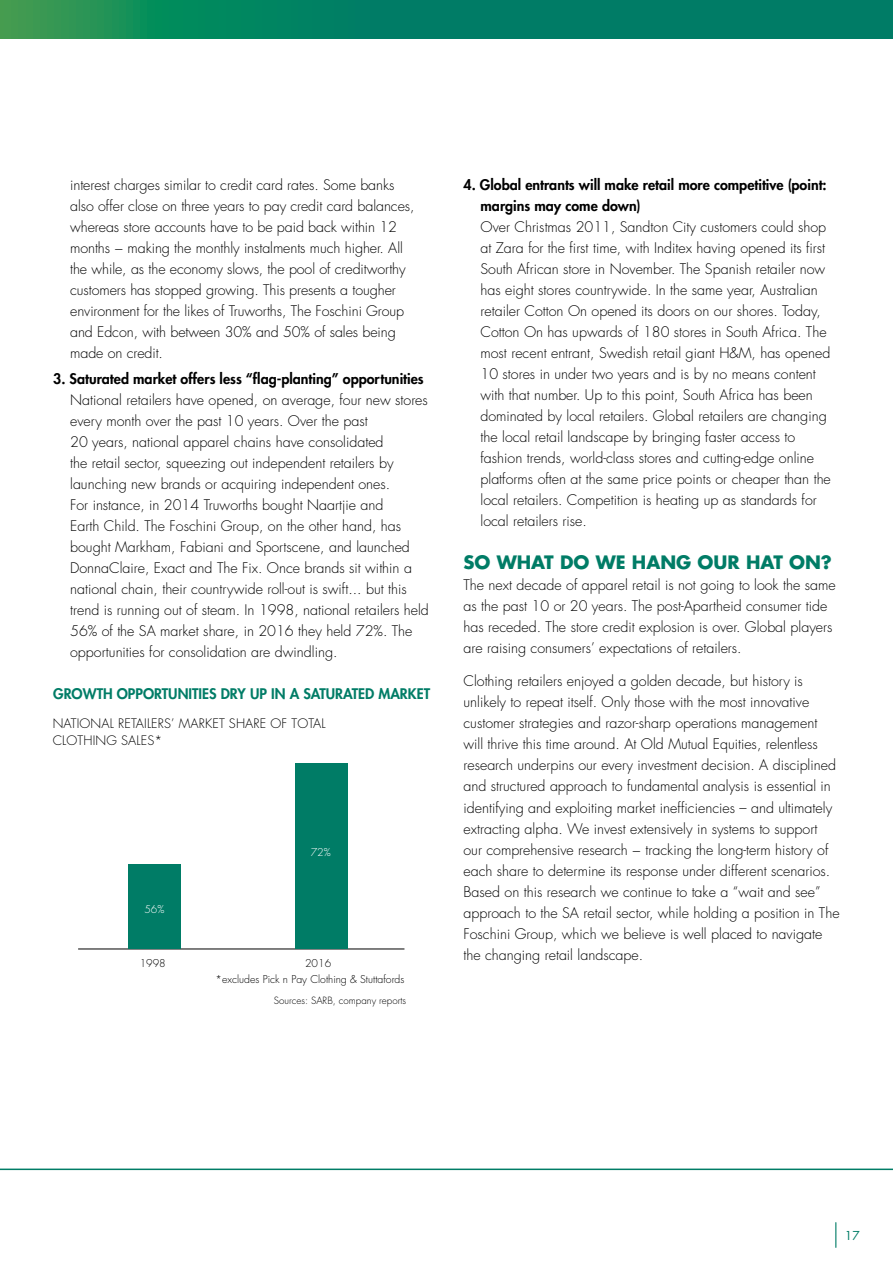
<style>
.page{position:relative;width:893px;height:1263px;background:#fff}
.page>*{position:absolute;margin:0;border:0;box-sizing:border-box;transform-origin:0 0}
.t1{font:700 18px "Futura Std";color:#007c66}
.t2{font:300 14.25px/21px "Futura Std";color:#000}
.t3{font:800 14.25px/21px "Futura Std";color:#000}
.t4{font:800 14.25px "Futura Std";color:#007c66}
.t5{font:300 12.75px/16.5px "Futura Std";letter-spacing:.01em;color:#000}
.t6{font:12px "Futura Std";color:#007c66}
.t7{font:300 10.5px/16px "Futura Std";color:#000}
.t8{font:300 10.5px "Futura Std";color:#fff}
.t9{font:300 9.75px "Futura Std";color:#000}
</style>
<div class="page">
<hr style="left:0;top:1168px;width:893px;height:2px;background:#007c66">
<svg style="left:0;top:0;width:893px;height:38px"></svg>
<svg style="left:835px;top:1222px;width:1px;height:25px"></svg>
<hr style="left:78px;top:949px;width:326px;height:1px;background:#000">
<div style="left:128px;top:865px;width:52px;height:84px;background:#007c66"></div>
<div style="left:295px;top:763px;width:52px;height:186px;background:#007c66"></div>
<p class="t2" style="left:70px;top:175px;width:346px">interest charges similar to credit card rates. Some banks also offer close on three years to pay credit card balances, whereas store accounts have to be paid back within 12 months − making the monthly instalments much higher. All the while, as the economy slows, the pool of creditworthy customers has stopped growing. This presents a tougher environment for the likes of Truworths, The Foschini Group and Edcon, with between 30% and 50% of sales being made on credit.</p>
<p class="t3" style="left:53px;top:368px;width:372px">3. Saturated market offers less “flag-planting” opportunities</p>
<p class="t2" style="left:70px;top:389px;width:360px">National retailers have opened, on average, four new stores every month over the past 10 years. Over the past<br>20 years, national apparel chains have consolidated<br>the retail sector, squeezing out independent retailers by launching new brands or acquiring independent ones.<br>For instance, in 2014 Truworths bought Naartjie and<br>Earth Child. The Foschini Group, on the other hand, has bought Markham, Fabiani and Sportscene, and launched DonnaClaire, Exact and The Fix. Once brands sit within a national chain, their countrywide roll-out is swift... but this trend is running out of steam. In 1998, national retailers held 56% of the SA market share, in 2016 they held 72%. The opportunities for consolidation are dwindling.</p>
<p class="t4" style="left:53px;top:685px;width:378px">GROWTH OPPORTUNITIES DRY UP IN A SATURATED MARKET</p>
<p class="t5" style="left:53px;top:716px;width:274px">NATIONAL RETAILERS’ MARKET SHARE OF TOTAL<br>CLOTHING SALES*</p>
<p class="t8" style="left:144px;top:903px;width:22px">56%</p>
<p class="t7" style="left:140px;top:955px;width:28px">1998</p>
<p class="t8" style="left:311px;top:846px;width:22px">72%</p>
<p class="t7" style="left:216px;top:955px;width:190px;text-indent:89px">2016<br>*excludes Pick n Pay Clothing &amp; Stuttafords</p>
<p class="t9" style="left:274px;top:994px;width:134px">Sources: SARB, company reports</p>
<p class="t3" style="left:480px;top:175px;width:348px;text-indent:-17px">4. Global entrants will make retail more competitive (point: margins may come down)</p>
<p class="t2" style="left:480px;top:217px;width:352px">Over Christmas 2011, Sandton City customers could shop at Zara for the first time, with Inditex having opened its first South African store in November. The Spanish retailer now has eight stores countrywide. In the same year, Australian retailer Cotton On opened its doors on our shores. Today, Cotton On has upwards of 180 stores in South Africa. The most recent entrant, Swedish retail giant H&amp;M, has opened 10 stores in under two years and is by no means content with that number. Up to this point, South Africa has been dominated by local retailers. Global retailers are changing the local retail landscape by bringing faster access to fashion trends, world-class stores and cutting-edge online platforms often at the same price points or cheaper than the local retailers. Competition is heating up as standards for local retailers rise.</p>
<p class="t1" style="left:463px;top:550px;width:370px">SO WHAT DO WE HANG OUR HAT ON?</p>
<p class="t2" style="left:463px;top:574px;width:374px">The next decade of apparel retail is not going to look the same as the past 10 or 20 years. The post-Apartheid consumer tide has receded. The store credit explosion is over. Global players are raising consumers’ expectations of retailers.</p>
<p class="t2" style="left:463px;top:671px;width:378px">Clothing retailers enjoyed a golden decade, but history is unlikely to repeat itself. Only those with the most innovative customer strategies and razor-sharp operations management will thrive this time around. At Old Mutual Equities, relentless research underpins our every investment decision. A disciplined and structured approach to fundamental analysis is essential in identifying and exploiting market inefficiencies – and ultimately extracting alpha. We invest extensively in systems to support our comprehensive research − tracking the long-term history of each share to determine its response under different scenarios.<br>Based on this research we continue to take a “wait and see” approach to the SA retail sector, while holding a position in The Foschini Group, which we believe is well placed to navigate the changing retail landscape.</p>
<p class="t6" style="left:845px;top:1228px;width:16px">17</p>
</div>
